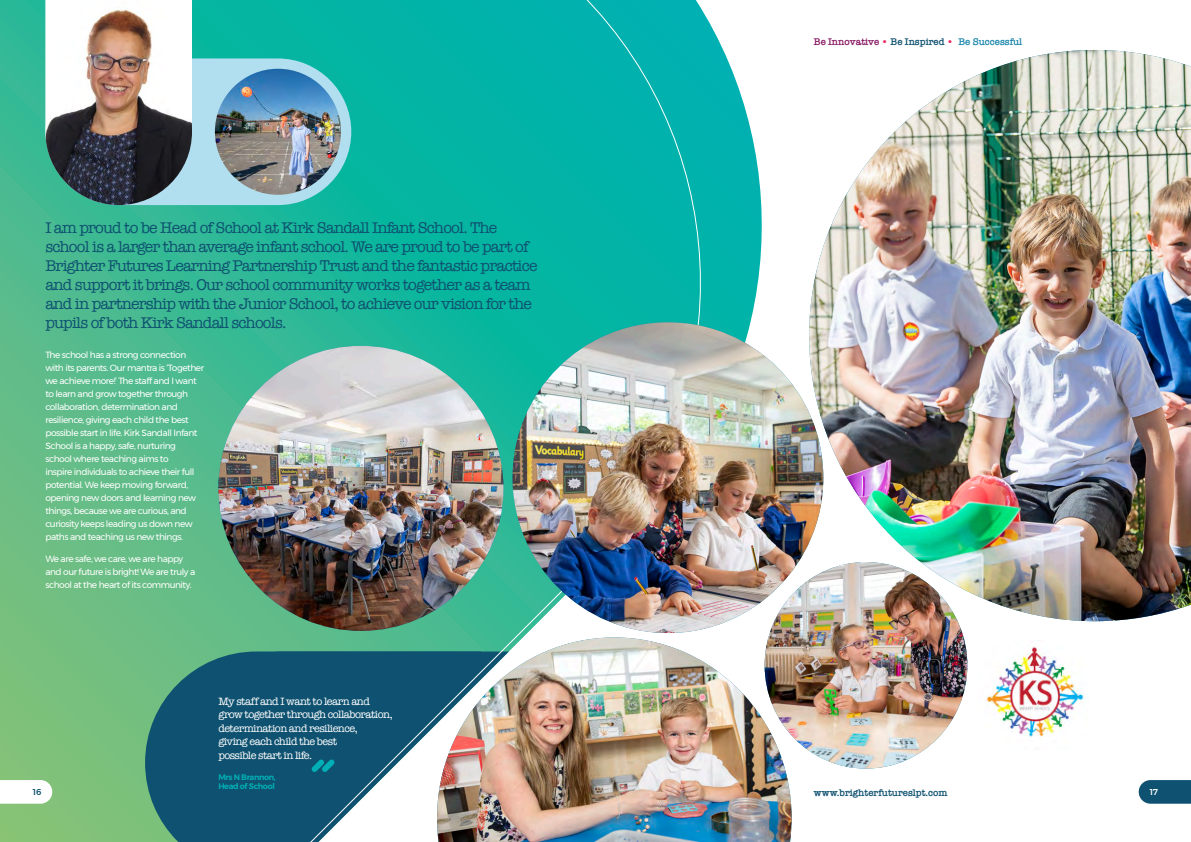
<style>
.page{position:relative;width:1191px;height:842px;background:#fff}
.page>*{position:absolute;margin:0;border:0;box-sizing:border-box;transform-origin:0 0}
.t1{font:16px/19px "American Typewriter";letter-spacing:-.05em;color:#0e5170}
.t2{font:11px/13.4px "American Typewriter";letter-spacing:-.05em;color:#fff}
.t3{font:600 10px "American Typewriter";letter-spacing:-.01em;color:#881863}
.t4{font:600 10px "American Typewriter";letter-spacing:-.01em;color:#0e5170}
.t5{font:9px/13px "Montserrat";letter-spacing:-.05em;color:#fff}
.t6{font:500 8.5px "Montserrat";color:#fff}
.t7{font:500 8.5px "Montserrat";color:#0e5170}
.t8{font:600 8px/9px "Montserrat";letter-spacing:-.04em;color:#00afb5}
.s1{color:#ed2760}
.s2{color:#0e5170}
.s3{color:#1a86aa}
</style>
<div class="page">
<svg style="left:740px;top:92px;width:59px;height:740px"></svg>
<svg style="left:1138px;top:780px;width:53px;height:24px"></svg>
<img style="left:764px;top:562px;width:203px;height:207px">
<img style="left:740px;top:637px;width:51px;height:205px">
<img style="left:809px;top:50px;width:382px;height:571px">
<img style="left:986px;top:646px;width:100px;height:91px">
<img style="left:0;top:0;width:740px;height:842px">
<img style="left:512px;top:322px;width:311px;height:311px;border-radius:155px">
<p class="t1" style="left:45px;top:218px;width:494px">I am proud to be Head of School at Kirk Sandall Infant School. The school is a larger than average infant school. We are proud to be part of Brighter Futures Learning Partnership Trust and the fantastic practice and support it brings. Our school community works together as a team and in partnership with the Junior School, to achieve our vision for the pupils of both Kirk Sandall schools.</p>
<p class="t5" style="left:45px;top:348px;width:160px">The school has a strong connection with its parents. Our mantra is ‘Together we achieve more!’ The staff and I want to learn and grow together through collaboration, determination and resilience, giving each child the best possible start in life. Kirk Sandall Infant School is a happy, safe, nurturing school where teaching aims to<br>inspire individuals to achieve their full potential. We keep moving forward, opening new doors and learning new things, because we are curious, and curiosity keeps leading us down new paths and teaching us new things.</p>
<p class="t5" style="left:45px;top:552px;width:151px">We are safe, we care, we are happy and our future is bright! We are truly a school at the heart of its community.</p>
<p class="t3" style="left:814px;top:34px;width:210px">Be Innovative <span class="s1">•</span> <span class="s2">Be Inspired</span> <span class="s1">•</span> <span class="s3">Be Successful</span></p>
<p class="t2" style="left:218px;top:694px;width:176px">My staff and I want to learn and grow together through collaboration, determination and resilience,<br>giving each child the best<br>possible start in life.</p>
<p class="t8" style="left:218px;top:772px;width:59px">Mrs N Brannon,<br>Head of School</p>
<p class="t7" style="left:33px;top:785px;width:10px">16</p>
<p class="t4" style="left:814px;top:785px;width:136px">www.brighterfutureslpt.com</p>
<p class="t6" style="left:1149px;top:785px;width:10px">17</p>
</div>
